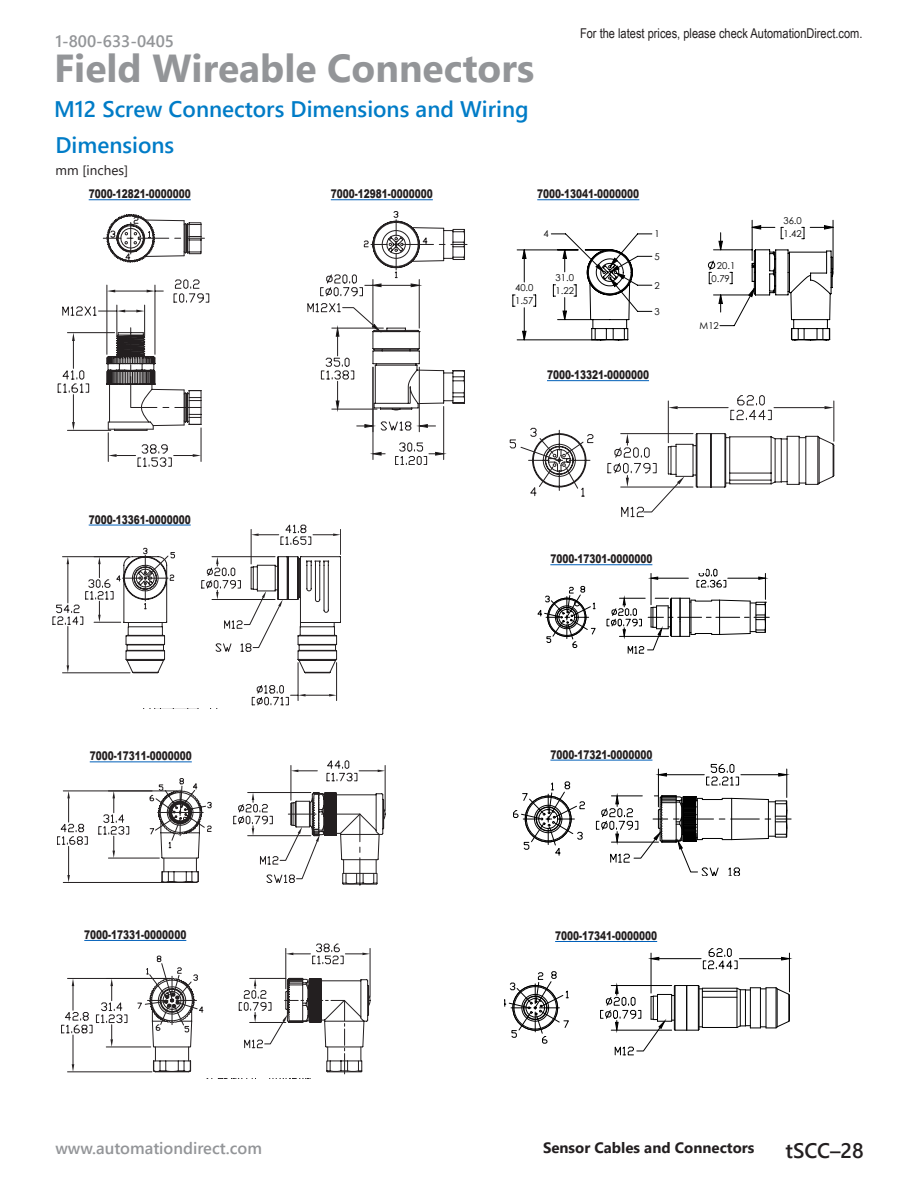
<style>
.page{position:relative;width:918px;height:1188px;background:#fff}
.page>*{position:absolute;margin:0;border:0;box-sizing:border-box;transform-origin:0 0}
.Head{font:700 39px "Segoe UI";color:#939598}
.Subhead{font:600 22.5px "Segoe UI";color:#007cc7}
.t1{font:600 21px "Segoe UI";color:#231f20}
.t2{font:600 16.5px "Segoe UI";color:#939598}
.t3{font:700 15px "Segoe UI";color:#231f20}
.t4{font:13.5px "Arial Narrow";color:#231f20}
.Body_Text{font:13.5px "Segoe UI";color:#231f20}
.Callout{font:900 12px "Arial";color:#231f20;scale:.75 1}
.t5{font:9.45px/12.8px "Century Gothic";color:#000}
</style>
<div class="page">
<svg style="left:58px;top:214px;width:152px;height:252px"></svg>
<hr style="left:89px;top:199px;width:102px;height:1px;background:#005fb9">
<svg style="left:308px;top:212px;width:160px;height:253px"></svg>
<hr style="left:331px;top:199px;width:102px;height:1px;background:#005fb9">
<svg style="left:510px;top:395px;width:324px;height:123px"></svg>
<hr style="left:547px;top:380px;width:102px;height:1px;background:#005fb9">
<div style="left:685px;top:501px;width:154px;height:21px;background:#fff"></div>
<svg style="left:53px;top:524px;width:288px;height:182px"></svg>
<div style="left:87px;top:513px;width:105px;height:12px;background:#fff"></div>
<hr style="left:89px;top:525px;width:102px;height:1px;background:#005fb9">
<div style="left:121px;top:682px;width:118px;height:26px;background:#fff"></div>
<svg style="left:537px;top:586px;width:58px;height:62px"></svg>
<svg style="left:607px;top:569px;width:162px;height:85px"></svg>
<div style="left:497px;top:553px;width:209px;height:19px;background:#fff"></div>
<hr style="left:550px;top:564px;width:102px;height:1px;background:#005fb9">
<svg style="left:57px;top:761px;width:328px;height:125px"></svg>
<div style="left:88px;top:750px;width:105px;height:12px;background:#fff"></div>
<hr style="left:90px;top:762px;width:102px;height:1px;background:#005fb9">
<svg style="left:513px;top:782px;width:72px;height:74px"></svg>
<svg style="left:596px;top:764px;width:195px;height:112px"></svg>
<div style="left:520px;top:749px;width:163px;height:19px;background:#fff"></div>
<hr style="left:550px;top:760px;width:102px;height:1px;background:#005fb9">
<hr style="left:702px;top:1027px;width:35px;height:1px;background:#000">
<hr style="left:702px;top:988px;width:35px;height:1px;background:#000">
<svg style="left:600px;top:985px;width:102px;height:71px"></svg>
<hr style="left:699px;top:986px;width:1px;height:43px;background:#000">
<hr style="left:698px;top:986px;width:1px;height:44px;background:#000">
<hr style="left:686px;top:986px;width:1px;height:44px;background:#000">
<hr style="left:702px;top:997px;width:35px;height:1px;background:#000">
<hr style="left:702px;top:988px;width:1px;height:39px;background:#000">
<hr style="left:702px;top:991px;width:35px;height:1px;background:#000">
<svg style="left:737px;top:987px;width:53px;height:42px"></svg>
<hr style="left:651px;top:953px;width:1px;height:40px;background:#000">
<hr style="left:789px;top:953px;width:1px;height:39px;background:#000">
<hr style="left:659px;top:958px;width:42px;height:1px;background:#000">
<hr style="left:739px;top:958px;width:43px;height:1px;background:#000">
<svg style="left:650px;top:957px;width:10px;height:4px"></svg>
<svg style="left:781px;top:957px;width:9px;height:4px"></svg>
<svg style="left:703px;top:948px;width:34px;height:21px"></svg>
<svg style="left:505px;top:971px;width:64px;height:72px"></svg>
<hr style="left:555px;top:941px;width:102px;height:1px;background:#005fb9">
<svg style="left:61px;top:944px;width:309px;height:131px"></svg>
<div style="left:54px;top:929px;width:163px;height:19px;background:#fff"></div>
<hr style="left:84px;top:940px;width:102px;height:1px;background:#005fb9">
<div style="left:201px;top:1067px;width:115px;height:11px;background:#fff"></div>
<svg style="left:512px;top:220px;width:322px;height:121px"></svg>
<hr style="left:537px;top:199px;width:102px;height:1px;background:#005fb9">
<h3 class="t2" style="left:56px;top:25px;width:120px">1-800-633-0405</h3>
<p class="t4" style="left:580px;top:24px;width:284px">For the latest prices, please check AutomationDirect.com.</p>
<p class="Head" style="left:54px;top:32px;width:482px">Field Wireable Connectors</p>
<p class="Subhead" style="left:54px;top:88px;width:476px">M12 Screw Connectors Dimensions and Wiring</p>
<p class="Subhead" style="left:56px;top:124px;width:120px">Dimensions</p>
<p class="Body_Text" style="left:56px;top:157px;width:74px">mm [inches]</p>
<p class="Callout" style="left:89px;top:185px;width:138px">7000-12821-0000000</p>
<p class="Callout" style="left:331px;top:185px;width:138px">7000-12981-0000000</p>
<p class="Callout" style="left:537px;top:185px;width:138px">7000-13041-0000000</p>
<p class="t5" style="left:543px;top:227px;width:7px">4</p>
<p class="t5" style="left:515px;top:281px;width:20px">40.0<br>1.57</p>
<p class="t5" style="left:556px;top:271px;width:20px">31.0<br>1.22</p>
<p class="t5" style="left:655px;top:227px;width:7px">1</p>
<p class="t5" style="left:655px;top:250px;width:7px">5</p>
<p class="t5" style="left:655px;top:279px;width:7px">2</p>
<p class="t5" style="left:655px;top:305px;width:7px">3</p>
<p class="Callout" style="left:547px;top:366px;width:138px">7000-13321-0000000</p>
<p class="t5" style="left:711px;top:259px;width:25px;text-align:center">20.1<br>0.79</p>
<p class="t5" style="left:700px;top:319px;width:21px">M12</p>
<p class="t5" style="left:783px;top:214px;width:20px">36.0<br>1.42</p>
<p class="Callout" style="left:89px;top:511px;width:138px">7000-13361-0000000</p>
<p class="Callout" style="left:550px;top:550px;width:138px">7000-17301-0000000</p>
<p class="Callout" style="left:90px;top:747px;width:138px">7000-17311-0000000</p>
<p class="Callout" style="left:550px;top:746px;width:138px">7000-17321-0000000</p>
<p class="Callout" style="left:84px;top:926px;width:138px">7000-17331-0000000</p>
<p class="Callout" style="left:555px;top:927px;width:138px">7000-17341-0000000</p>
<h3 class="t2" style="left:56px;top:1132px;width:208px">www.automationdirect.com</h3>
<p class="t3" style="left:543px;top:1133px;width:213px">Sensor Cables and Connectors</p>
<h3 class="t1" style="left:786px;top:1131px;width:80px">tSCC–28</h3>
</div>
